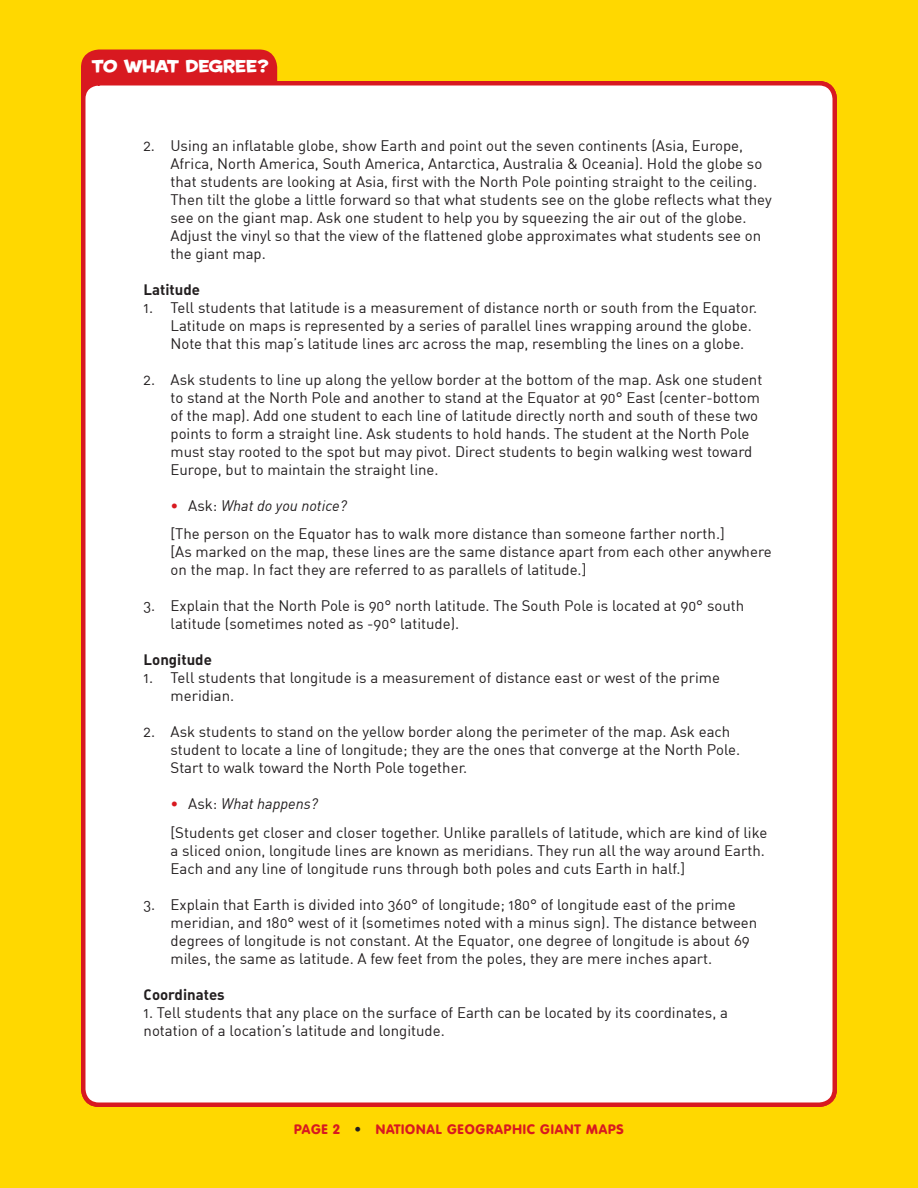
<style>
.page{position:relative;width:918px;height:1188px;background:#ffd800}
.page>*{position:absolute;margin:0;border:0;box-sizing:border-box;transform-origin:0 0}
.t1{font:16.5px "Housearama Kingpin";color:#fff}
.t2{font:15px/18px "DIN Regular Alternate";color:#231f20}
.t3{font:italic 15px "DIN";color:#231f20}
.t4{font:15px "DIN Bold Alternate";color:#231f20}
.t5{font:900 13.5px "VAG Rounded Std";letter-spacing:.06em;color:#d81920}
.s1{font-family:"DIN Regular Alternate";font-style:normal;color:#d81920}
.s2{font-family:"DIN Regular Alternate";font-style:normal}
.s3{color:#231f20}
</style>
<div class="page">
<div style="left:81px;top:50px;width:196px;height:43px;background:#d81920"></div>
<div style="left:83px;top:83px;width:752px;height:1022px;background:#fff;border-radius:16px"></div>
<div style="left:81px;top:81px;width:756px;height:1026px;border:4px solid #d81920;border-radius:16px"></div>
<p class="t1" style="left:92px;top:55px;width:179px">TO WHAT DEGREE?</p>
<p class="t2" style="left:170px;top:136px;width:603px;text-indent:-27px">2. Using an inflatable globe, show Earth and point out the seven continents (Asia, Europe, Africa, North America, South America, Antarctica, Australia &amp; Oceania). Hold the globe so that students are looking at Asia, first with the North Pole pointing straight to the ceiling.<br>Then tilt the globe a little forward so that what students see on the globe reflects what they see on the giant map. Ask one student to help you by squeezing the air out of the globe.<br>Adjust the vinyl so that the view of the flattened globe approximates what students see on the giant map.</p>
<p class="t4" style="left:144px;top:279px;width:58px">Latitude</p>
<p class="t2" style="left:171px;top:298px;width:588px;text-indent:-27px">1. Tell students that latitude is a measurement of distance north or south from the Equator.<br>Latitude on maps is represented by a series of parallel lines wrapping around the globe.<br>Note that this map’s latitude lines arc across the map, resembling the lines on a globe.</p>
<p class="t2" style="left:171px;top:370px;width:593px;text-indent:-27px">2. Ask students to line up along the yellow border at the bottom of the map. Ask one student to stand at the North Pole and another to stand at the Equator at 90° East (center-bottom of the map). Add one student to each line of latitude directly north and south of these two points to form a straight line. Ask students to hold hands. The student at the North Pole must stay rooted to the spot but may pivot. Direct students to begin walking west toward Europe, but to maintain the straight line.</p>
<p class="t3" style="left:171px;top:496px;width:178px"><span class="s1">•</span> <span class="s2">Ask:</span> What do you notice?</p>
<p class="t2" style="left:171px;top:524px;width:603px">[The person on the Equator has to walk more distance than someone farther north.]<br>[As marked on the map, these lines are the same distance apart from each other anywhere on the map. In fact they are referred to as parallels of latitude.]</p>
<p class="t2" style="left:171px;top:596px;width:575px;text-indent:-27px">3. Explain that the North Pole is 90° north latitude. The South Pole is located at 90° south latitude (sometimes noted as -90° latitude).</p>
<p class="t4" style="left:144px;top:650px;width:70px">Longitude</p>
<p class="t2" style="left:171px;top:668px;width:551px;text-indent:-27px">1. Tell students that longitude is a measurement of distance east or west of the prime meridian.</p>
<p class="t2" style="left:171px;top:722px;width:571px;text-indent:-27px">2. Ask students to stand on the yellow border along the perimeter of the map. Ask each student to locate a line of longitude; they are the ones that converge at the North Pole.<br>Start to walk toward the North Pole together.</p>
<p class="t3" style="left:171px;top:794px;width:149px"><span class="s1">•</span> <span class="s2">Ask:</span> What happens?</p>
<p class="t2" style="left:171px;top:823px;width:598px">[Students get closer and closer together. Unlike parallels of latitude, which are kind of like a sliced onion, longitude lines are known as meridians. They run all the way around Earth.<br>Each and any line of longitude runs through both poles and cuts Earth in half.]</p>
<p class="t2" style="left:171px;top:895px;width:588px;text-indent:-27px">3. Explain that Earth is divided into 360° of longitude; 180° of longitude east of the prime meridian, and 180° west of it (sometimes noted with a minus sign). The distance between degrees of longitude is not constant. At the Equator, one degree of longitude is about 69 miles, the same as latitude. A few feet from the poles, they are mere inches apart.</p>
<p class="t4" style="left:144px;top:984px;width:83px">Coordinates</p>
<p class="t2" style="left:144px;top:1003px;width:586px">1. Tell students that any place on the surface of Earth can be located by its coordinates, a notation of a location’s latitude and longitude.</p>
<p class="t5" style="left:294px;top:1121px;width:331px">PAGE 2 <span class="s3">•</span> NATIONAL GEOGRAPHIC GIANT MAPS</p>
</div>
